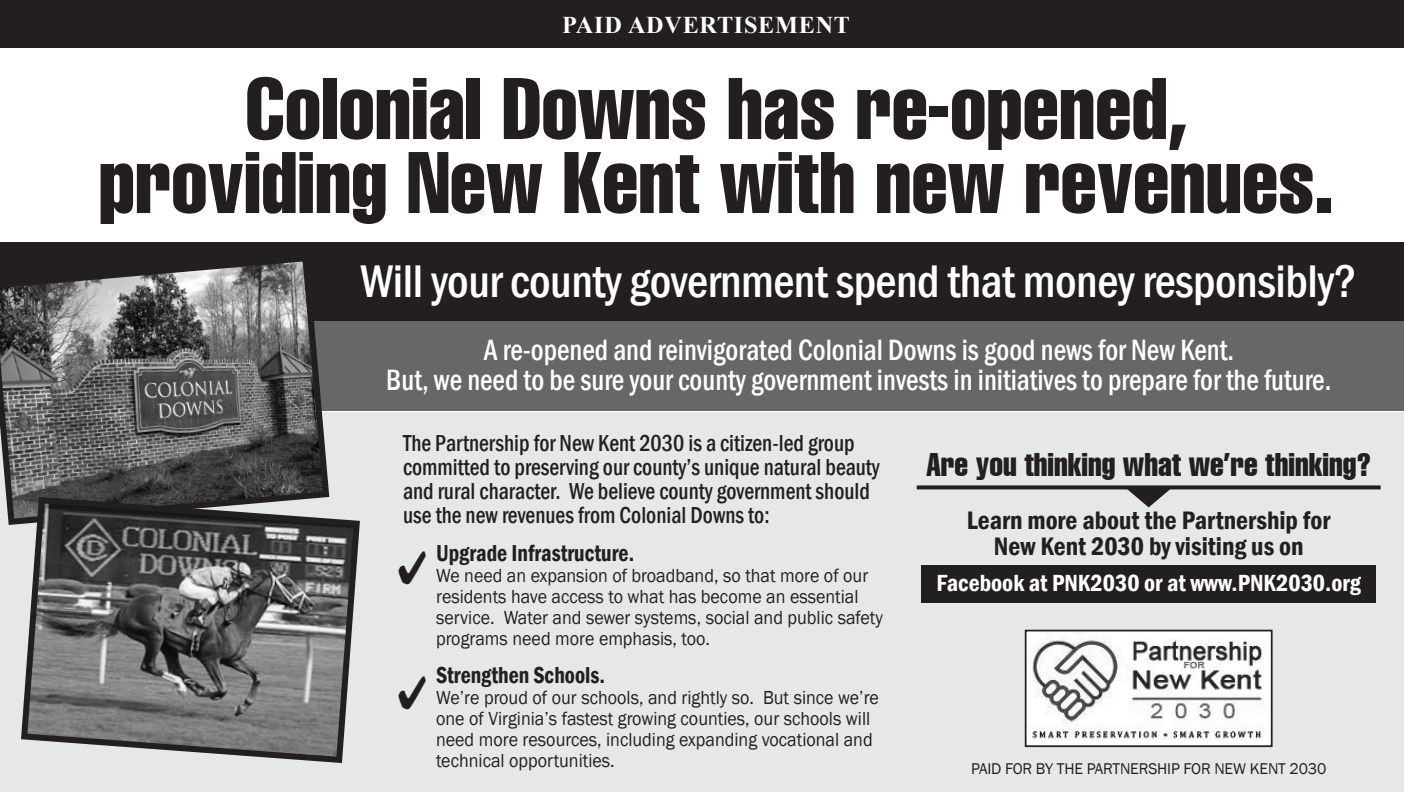
<style>
.page{position:relative;width:1404px;height:792px;background:#fff}
.page>*{position:absolute;margin:0;border:0;box-sizing:border-box;transform-origin:0 0}
.t1{font:85.6px "Corporate Compressed Regular SWFTE";color:#231f20}
.t2{font:500 condensed 47px "Franklin Gothic";letter-spacing:-.01em;color:#fff}
.t3{font:32px "Corporate Compressed Regular SWFTE";color:#231f20}
.t4{font:500 condensed 30.2px "Franklin Gothic";color:#fff;scale:.93 1}
.t5{font:600 condensed 26px "Franklin Gothic";color:#231f20}
.t6{font:600 condensed 24px "Franklin Gothic";color:#fff}
.t7{font:700 24px "Times New Roman";letter-spacing:.03em;color:#fff}
.t8{font:500 condensed 23.8px/24px "Franklin Gothic";color:#231f20;scale:.93 1}
.t9{font:600 condensed 23.8px "Franklin Gothic";color:#231f20;scale:.93 1}
.t10{font:19.4px/21px "Franklin Gothic";color:#231f20;scale:.93 1}
.t11{font:16px "Franklin Gothic";letter-spacing:-.01em;color:#231f20}
</style>
<div class="page">
<div style="left:0;top:412px;width:1404px;height:380px;background:#e6e7e9"></div>
<div style="left:0;top:0;width:1404px;height:48px;background:#231f20"></div>
<div style="left:921px;top:565px;width:455px;height:38px;background:#231f20"></div>
<img style="left:1028px;top:633px;width:242px;height:111px">
<div style="left:1025px;top:630px;width:248px;height:117px;border:2px solid #231f20"></div>
<div style="left:0;top:242px;width:1404px;height:81px;background:#231f20"></div>
<div style="left:0;top:321px;width:1404px;height:89px;background:#67676a"></div>
<svg style="left:0;top:261px;width:333px;height:264px"></svg>
<svg style="left:18px;top:494px;width:342px;height:269px;background:#727272"></svg>
<svg style="left:917px;top:485px;width:464px;height:4px;background:#393637"></svg>
<svg style="left:1125px;top:487px;width:47px;height:20px"></svg>
<p class="t7" style="left:562px;top:7px;width:289px">PAID ADVERTISEMENT</p>
<p class="t1" style="left:245px;top:54px;width:944px">Colonial Downs has re-opened,</p>
<p class="t1" style="left:99px;top:128px;width:1237px">providing New Kent with new revenues.</p>
<p class="t2" style="left:361px;top:251px;width:998px">Will your county government spend that money responsibly?</p>
<p class="t4" style="left:484px;top:330px;width:808px">A re-opened and reinvigorated Colonial Downs is good news for New Kent.</p>
<p class="t4" style="left:386px;top:360px;width:1018px">But, we need to be sure your county government invests in initiatives to prepare for the future.</p>
<p class="t8" style="left:403px;top:431px;width:514px">The Partnership for New Kent 2030 is a citizen-led group committed to preserving our county’s unique natural beauty and rural character. We believe county government should use the new revenues from Colonial Downs to:</p>
<p class="t3" style="left:926px;top:444px;width:447px">Are you thinking what we’re thinking?</p>
<p class="t5" style="left:967px;top:503px;width:365px">Learn more about the Partnership for</p>
<p class="t5" style="left:994px;top:529px;width:311px">New Kent 2030 by visiting us on</p>
<p class="t6" style="left:936px;top:567px;width:426px">Facebook at PNK2030 or at www.PNK2030.org</p>
<p class="t9" style="left:436px;top:537px;width:215px">Upgrade Infrastructure.</p>
<p class="t10" style="left:436px;top:565px;width:482px">We need an expansion of broadband, so that more of our residents have access to what has become an essential service. Water and sewer systems, social and public safety programs need more emphasis, too.</p>
<p class="t9" style="left:436px;top:659px;width:183px">Strengthen Schools.</p>
<p class="t10" style="left:436px;top:687px;width:478px">We’re proud of our schools, and rightly so. But since we’re one of Virginia’s fastest growing counties, our schools will need more resources, including expanding vocational and technical opportunities.</p>
<p class="t11" style="left:971px;top:759px;width:357px">PAID FOR BY THE PARTNERSHIP FOR NEW KENT 2030</p>
</div>
